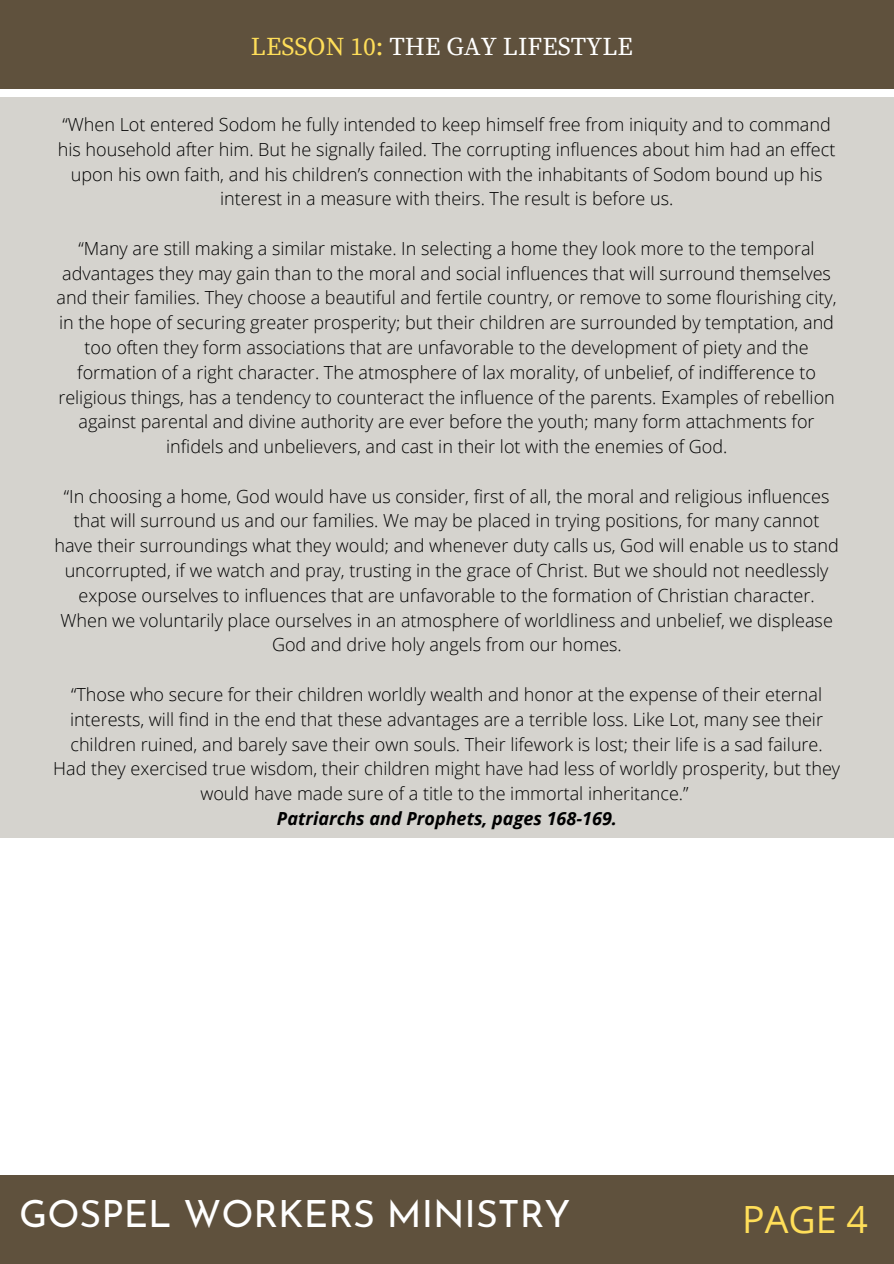
<style>
.page{position:relative;width:894px;height:1264px;background:#fff}
.page>*{position:absolute;margin:0;border:0;box-sizing:border-box;transform-origin:0 0}
.t1{font:37.5px "Josefin Sans";color:#fff}
.t2{font:37.5px "Open Sans";color:#ffde59}
.t3{font:25.5px "Source Serif Pro";color:#fff}
.t4{font:300 18px/24.8px "Open Sans";color:#000;text-align:center}
.t5{font:italic 700 18px "Open Sans";color:#000}
.s1{color:#ffde59}
</style>
<div class="page">
<div style="left:0;top:1175px;width:893px;height:88px;background:#5f513d"></div>
<div style="left:0;top:0;width:893px;height:89px;background:#5f513d"></div>
<div style="left:0;top:98px;width:893px;height:739px;background:#d5d3ce"></div>
<p class="t3" style="left:251px;top:32px;width:383px"><span class="s1">LESSON 10:</span> THE GAY LIFESTYLE</p>
<p class="t4" style="left:58px;top:112px;width:778px">“When Lot entered Sodom he fully intended to keep himself free from iniquity and to command his household after him. But he signally failed. The corrupting influences about him had an effect upon his own faith, and his children’s connection with the inhabitants of Sodom bound up his interest in a measure with theirs. The result is before us.</p>
<p class="t4" style="left:57px;top:235px;width:781px">“Many are still making a similar mistake. In selecting a home they look more to the temporal advantages they may gain than to the moral and social influences that will surround themselves and their families. They choose a beautiful and fertile country, or remove to some flourishing city, in the hope of securing greater prosperity; but their children are surrounded by temptation, and too often they form associations that are unfavorable to the development of piety and the formation of a right character. The atmosphere of lax morality, of unbelief, of indifference to religious things, has a tendency to counteract the influence of the parents. Examples of rebellion against parental and divine authority are ever before the youth; many form attachments for infidels and unbelievers, and cast in their lot with the enemies of God.</p>
<p class="t4" style="left:54px;top:483px;width:785px">“In choosing a home, God would have us consider, first of all, the moral and religious influences that will surround us and our families. We may be placed in trying positions, for many cannot have their surroundings what they would; and whenever duty calls us, God will enable us to stand uncorrupted, if we watch and pray, trusting in the grace of Christ. But we should not needlessly expose ourselves to influences that are unfavorable to the formation of Christian character.<br>When we voluntarily place ourselves in an atmosphere of worldliness and unbelief, we displease God and drive holy angels from our homes.</p>
<p class="t4" style="left:53px;top:681px;width:788px">“Those who secure for their children worldly wealth and honor at the expense of their eternal interests, will find in the end that these advantages are a terrible loss. Like Lot, many see their children ruined, and barely save their own souls. Their lifework is lost; their life is a sad failure.<br>Had they exercised true wisdom, their children might have had less of worldly prosperity, but they would have made sure of a title to the immortal inheritance.”</p>
<p class="t5" style="left:277px;top:805px;width:341px">Patriarchs and Prophets, pages 168-169.</p>
<p class="t1" style="left:19px;top:1199px;width:553px">GOSPEL WORKERS MINISTRY</p>
<p class="t2" style="left:741px;top:1192px;width:127px">PAGE 4</p>
</div>
